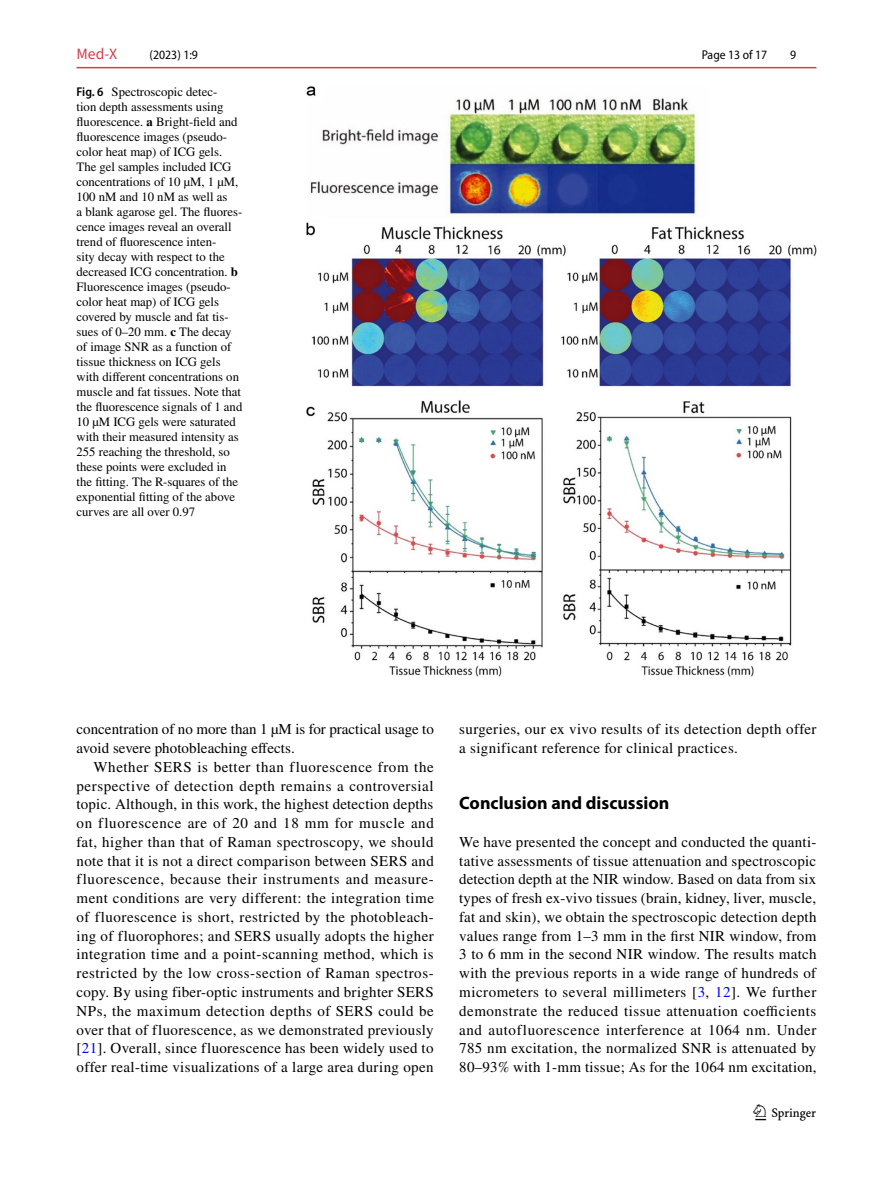
<style>
.page{position:relative;width:893px;height:1187px;background:#fff}
.page>*{position:absolute;margin:0;border:0;box-sizing:border-box;transform-origin:0 0}
.t1{font:22.5px "Springnew Regular 3";color:#000}
.t2{font:700 18px "Myriad Pro";color:#000}
.t3{font:15.75px "Source Sans Pro";color:#cc3f4e}
.t4{font:15px/18.8px "STIX";letter-spacing:.025em;color:#000;text-align:justify}
.t5{font:15px/18.8px "STIX";color:#000}
.t6{font:12.75px/15px "STIX";color:#000}
.t7{font:semi-condensed 12.75px "Myriad Pro";color:#000}
.s1{font-family:"Myriad Pro";font-weight:600;font-stretch:semi-condensed}
.s2{font-weight:700}
.s3{color:#00f}
</style>
<div class="page">
<hr style="left:77px;top:67px;width:739px;height:1px;background:#cc3f4e">
<img style="left:306px;top:87px;width:510px;height:589px">
<p class="t3" style="left:77px;top:43px;width:42px">Med-X</p>
<p class="t7" style="left:150px;top:48px;width:50px">(2023) 1:9</p>
<p class="t6" style="left:77px;top:85px;width:167px"><span class="s1">Fig. 6</span> Spectroscopic detec-<br>tion depth assessments using fluorescence. <span class="s2">a</span> Bright-field and fluorescence images (pseudo&shy;color heat map) of ICG gels.<br>The gel samples included ICG concentrations of 10 µM, 1 µM,<br>100 nM and 10 nM as well as<br>a blank agarose gel. The fluores&shy;cence images reveal an overall trend of fluorescence inten-<br>sity decay with respect to the decreased ICG concentration. <span class="s2">b<br></span>Fluorescence images (pseudo&shy;color heat map) of ICG gels covered by muscle and fat tis&shy;sues of 0–20 mm. <span class="s2">c</span> The decay of image SNR as a function of tissue thickness on ICG gels with different concentrations on muscle and fat tissues. Note that the fluorescence signals of 1 and<br>10 µM ICG gels were saturated with their measured intensity as<br>255 reaching the threshold, so these points were excluded in the fitting. The R-squares of the exponential fitting of the above curves are all over 0.97</p>
<p class="t7" style="left:702px;top:48px;width:67px">Page 13 of 17</p>
<p class="t7" style="left:790px;top:48px;width:8px">9</p>
<p class="t5" style="left:77px;top:721px;width:359px">concentration of no more than 1 µM is for practical usage to avoid severe photobleaching effects.</p>
<p class="t4" style="left:77px;top:758px;width:359px;text-indent:17px">Whether SERS is better than fluorescence from the perspective of detection depth remains a controversial topic. Although, in this work, the highest detection depths on fluorescence are of 20 and 18 mm for muscle and fat, higher than that of Raman spectroscopy, we should note that it is not a direct comparison between SERS and fluorescence, because their instruments and measure&shy;ment conditions are very different: the integration time of fluorescence is short, restricted by the photobleach&shy;ing of fluorophores; and SERS usually adopts the higher integration time and a point-scanning method, which is restricted by the low cross-section of Raman spectros&shy;copy. By using fiber-optic instruments and brighter SERS NPs, the maximum detection depths of SERS could be over that of fluorescence, as we demonstrated previously [<span class="s3">21</span>]. Overall, since fluorescence has been widely used to offer real-time visualizations of a large area during open</p>
<p class="t4" style="left:459px;top:721px;width:359px">surgeries, our ex vivo results of its detection depth offer a significant reference for clinical practices.</p>
<p class="t2" style="left:459px;top:791px;width:212px">Conclusion and discussion</p>
<p class="t4" style="left:459px;top:833px;width:359px">We have presented the concept and conducted the quanti&shy;tative assessments of tissue attenuation and spectroscopic detection depth at the NIR window. Based on data from six types of fresh ex-vivo tissues (brain, kidney, liver, muscle, fat and skin), we obtain the spectroscopic detection depth values range from 1–3 mm in the first NIR window, from 3 to 6 mm in the second NIR window. The results match with the previous reports in a wide range of hundreds of micrometers to several millimeters [<span class="s3">3</span>, <span class="s3">12</span>]. We further demonstrate the reduced tissue attenuation coefficients and autofluorescence interference at 1064 nm. Under 785 nm excitation, the normalized SNR is attenuated by 80–93% with 1-mm tissue; As for the 1064 nm excitation,</p>
<h1 class="t1" style="left:755px;top:1104px;width:62px">1 3</h1>
</div>
